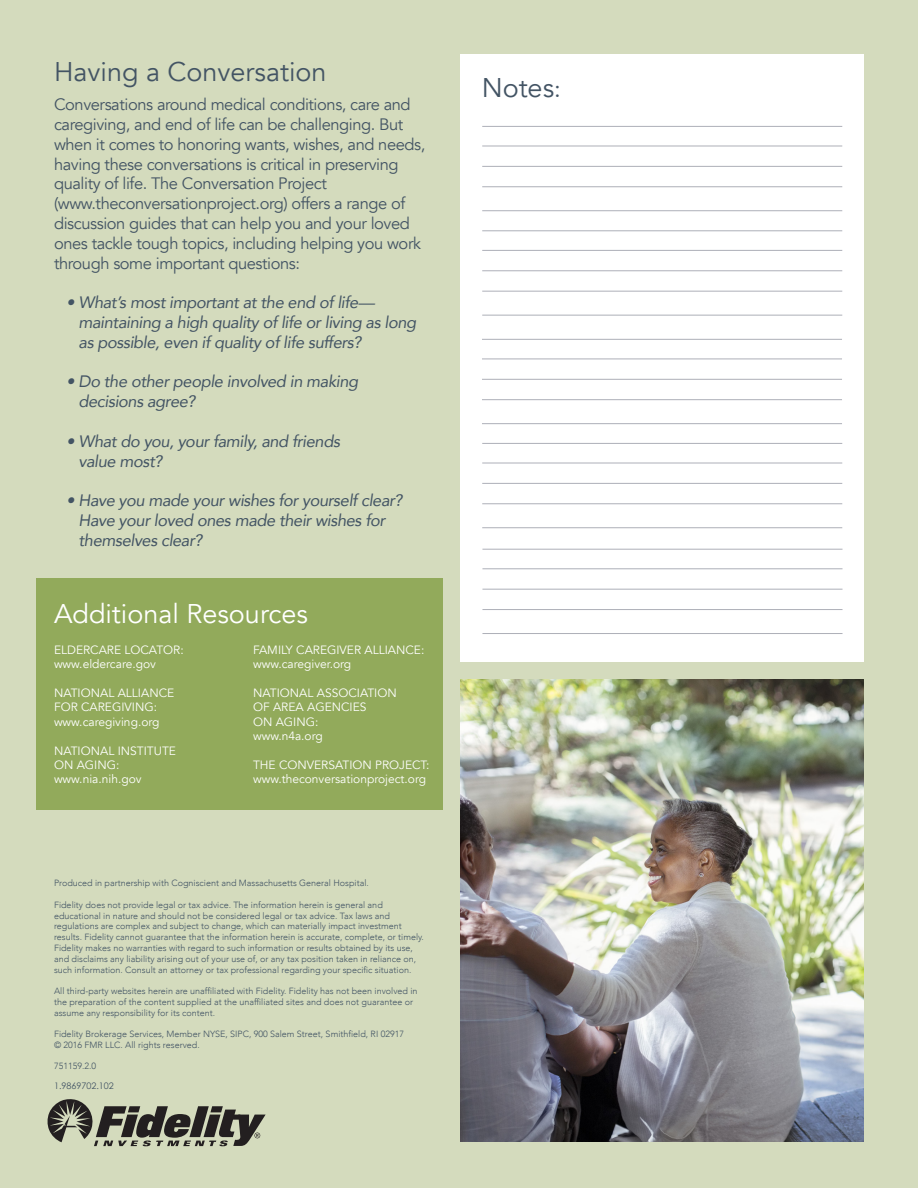
<style>
.page{position:relative;width:918px;height:1188px;background:#d4dbbd}
.page>*{position:absolute;margin:0;border:0;box-sizing:border-box;transform-origin:0 0}
.t1{font:27px "Avenir";color:#435464}
.t2{font:27px "Avenir";color:#fff}
.t3{font:16.5px/19.8px "Avenir";letter-spacing:-.025em;color:#435464}
.t4{font:italic 16.5px/19.8px "Avenir";letter-spacing:-.025em;color:#435464}
.t5{font:12px/14.4px "Avenir";color:#fff}
.t6{font:300 9px/10.8px "Avenir";color:#415364}
.t7{font:9px "Century Gothic";color:#415364}
.s1{font-size:24px}
</style>
<div class="page">
<div style="left:37px;top:579px;width:406px;height:231px;background:#92aa5b"></div>
<div style="left:460px;top:54px;width:404px;height:608px;background:#fff"></div>
<hr style="left:482px;top:230px;width:360px;height:1px;background:#adafb8">
<hr style="left:482px;top:250px;width:360px;height:1px;background:#adafb8">
<hr style="left:482px;top:270px;width:360px;height:1px;background:#adafb8">
<hr style="left:482px;top:291px;width:360px;height:1px;background:#adafb8">
<hr style="left:482px;top:315px;width:360px;height:1px;background:#adafb8">
<hr style="left:482px;top:339px;width:360px;height:1px;background:#adafb8">
<hr style="left:482px;top:359px;width:360px;height:1px;background:#adafb8">
<hr style="left:482px;top:379px;width:360px;height:1px;background:#adafb8">
<hr style="left:482px;top:399px;width:360px;height:1px;background:#adafb8">
<hr style="left:482px;top:423px;width:360px;height:1px;background:#adafb8">
<hr style="left:482px;top:443px;width:360px;height:1px;background:#adafb8">
<hr style="left:482px;top:463px;width:360px;height:1px;background:#adafb8">
<hr style="left:482px;top:483px;width:360px;height:1px;background:#adafb8">
<hr style="left:482px;top:503px;width:360px;height:1px;background:#adafb8">
<hr style="left:482px;top:527px;width:360px;height:1px;background:#adafb8">
<hr style="left:482px;top:126px;width:360px;height:1px;background:#adafb8">
<hr style="left:482px;top:146px;width:360px;height:1px;background:#adafb8">
<hr style="left:482px;top:166px;width:360px;height:1px;background:#adafb8">
<hr style="left:482px;top:186px;width:360px;height:1px;background:#adafb8">
<hr style="left:482px;top:210px;width:360px;height:1px;background:#adafb8">
<svg style="left:47px;top:1099px;width:219px;height:47px"></svg>
<hr style="left:482px;top:549px;width:361px;height:1px;background:#adafb8">
<hr style="left:482px;top:568px;width:361px;height:1px;background:#adafb8">
<hr style="left:482px;top:589px;width:361px;height:1px;background:#adafb8">
<hr style="left:482px;top:609px;width:361px;height:1px;background:#adafb8">
<hr style="left:482px;top:633px;width:361px;height:1px;background:#adafb8">
<img style="left:460px;top:679px;width:404px;height:463px">
<h1 class="t1" style="left:54px;top:56px;width:274px">Having a Conversation</h1>
<p class="t3" style="left:54px;top:95px;width:373px">Conversations around medical conditions, care and caregiving, and end of life can be challenging. But when it comes to honoring wants, wishes, and needs, having these conversations is critical in preserving quality of life. The Conversation Project (www.theconversationproject.org) offers a range of discussion guides that can help you and your loved ones tackle tough topics, including helping you work through some important questions:</p>
<h2 class="t4" style="left:79px;top:292px;width:339px;text-indent:-12px">• What’s most important at the end of life— maintaining a high quality of life or living as long as possible, even if quality of life suffers?</h2>
<h2 class="t4" style="left:79px;top:372px;width:281px;text-indent:-12px">• Do the other people involved in making decisions agree?</h2>
<h2 class="t4" style="left:79px;top:431px;width:263px;text-indent:-12px">• What do you, your family, and friends value most?</h2>
<h2 class="t4" style="left:79px;top:490px;width:326px;text-indent:-12px">• Have you made your wishes for yourself clear?<br>Have your loved ones made their wishes for themselves clear?</h2>
<h1 class="t2" style="left:54px;top:597px;width:256px">Additional Resources</h1>
<h3 class="t5" style="left:54px;top:643px;width:131px">ELDERCARE LOCATOR: www.eldercare.gov</h3>
<h3 class="t5" style="left:54px;top:686px;width:122px">NATIONAL ALLIANCE<br>FOR CAREGIVING: www.caregiving.org</h3>
<h3 class="t5" style="left:54px;top:744px;width:124px">NATIONAL INSTITUTE<br>ON AGING: www.nia.nih.gov</h3>
<h3 class="t5" style="left:253px;top:643px;width:173px">FAMILY CAREGIVER ALLIANCE: www.caregiver.org</h3>
<h3 class="t5" style="left:253px;top:686px;width:145px">NATIONAL ASSOCIATION<br>OF AREA AGENCIES<br>ON AGING:<br>www.n4a.org</h3>
<h3 class="t5" style="left:253px;top:758px;width:178px">THE CONVERSATION PROJECT: www.theconversationproject.org</h3>
<p class="t6" style="left:54px;top:878px;width:316px">Produced in partnership with Cogniscient and Massachusetts General Hospital.</p>
<p class="t6" style="left:54px;top:899px;width:371px">Fidelity does not provide legal or tax advice. The information herein is general and educational in nature and should not be considered legal or tax advice. Tax laws and regulations are complex and subject to change, which can materially impact investment results. Fidelity cannot guarantee that the information herein is accurate, complete, or timely.<br>Fidelity makes no warranties with regard to such information or results obtained by its use, and disclaims any liability arising out of your use of, or any tax position taken in reliance on, such information. Consult an attorney or tax professional regarding your specific situation.</p>
<p class="t6" style="left:54px;top:986px;width:365px">All third-party websites herein are unaffiliated with Fidelity. Fidelity has not been involved in the preparation of the content supplied at the unaffiliated sites and does not guarantee or assume any responsibility for its content.</p>
<p class="t6" style="left:54px;top:1029px;width:352px">Fidelity Brokerage Services, Member NYSE, SIPC, 900 Salem Street, Smithfield, RI 02917 © 2016 FMR LLC. All rights reserved.</p>
<p class="t6" style="left:54px;top:1061px;width:44px">751159.2.0</p>
<p class="t7" style="left:54px;top:1080px;width:61px">1.9869702.102</p>
<h1 class="t1" style="left:482px;top:72px;width:81px">Notes<span class="s1">:</span></h1>
</div>
